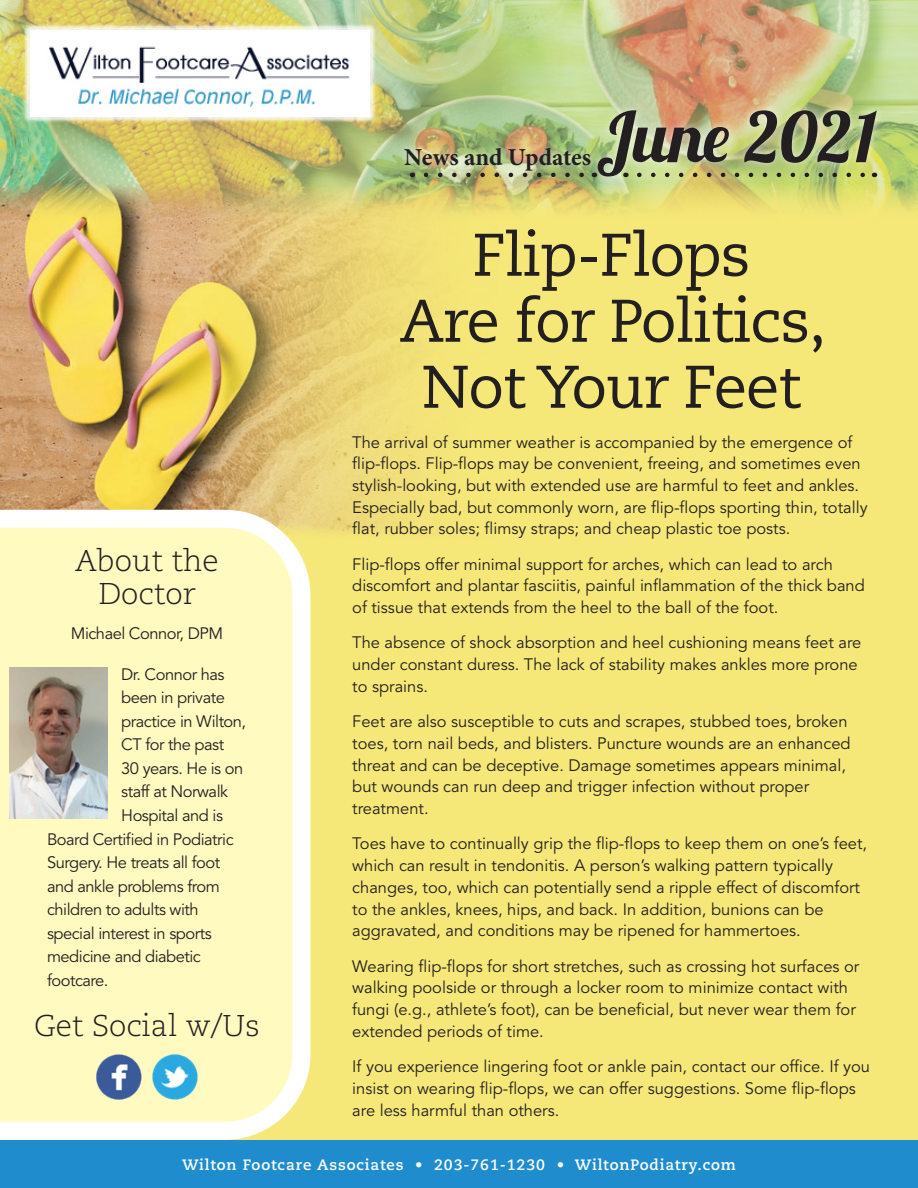
<style>
.page{position:relative;width:918px;height:1188px;background:#fff}
.page>*{position:absolute;margin:0;border:0;box-sizing:border-box;transform-origin:0 0}
.t1{font:69.15px "Lobster 1.3";letter-spacing:.01em;color:#231f20}
.t2{font:60px/66px "Caecilia LT Std";letter-spacing:-.02em;color:#231f20;text-align:center}
.t3{font:300 30px/33px "Caecilia LT Std";color:#231f20;text-align:center}
.t4{font:700 24.45px "Minion Pro";letter-spacing:-.005em;color:#231f20}
.t5{font:16.5px/21.8px "Avenir LT Std";color:#231f20}
.t6{font:16.5px "Avenir LT Std";letter-spacing:-.03em;color:#231f20}
.t7{font:700 15px "Caecilia LT Std";letter-spacing:.06em;color:#fff}
</style>
<div class="page">
<div style="left:0;top:0;width:918px;height:1157px;background:#f6e878"></div>
<img style="left:0;top:223px;width:430px;height:309px">
<img style="left:0;top:0;width:918px;height:223px">
<svg style="left:0;top:510px;width:310px;height:630px;background:#fefac5"></svg>
<div style="left:0;top:1140px;width:918px;height:48px;background:#1f8dcd"></div>
<div style="left:397px;top:101px;width:489px;height:85px;background:#fff;opacity:.75"></div>
<svg style="left:639px;top:173px;width:228px;height:4px"></svg>
<svg style="left:426px;top:173px;width:161px;height:4px"></svg>
<img style="left:10px;top:667px;width:98px;height:152px">
<div style="left:23px;top:23px;width:354px;height:100px;background:#fff;opacity:.78"></div>
<div style="left:30px;top:30px;width:340px;height:86px;background:#fff"></div>
<img style="left:49px;top:46px;width:301px;height:61px">
<img style="left:95px;top:1053px;width:47px;height:47px">
<img style="left:152px;top:1053px;width:47px;height:47px">
<h3 class="t3" style="left:75px;top:545px;width:145px">About the<br>Doctor</h3>
<p class="t6" style="left:71px;top:624px;width:154px">Michael Connor, DPM</p>
<p class="t6" style="left:121px;top:665px;width:105px">Dr. Connor has</p>
<p class="t6" style="left:121px;top:688px;width:105px">been in private</p>
<p class="t6" style="left:121px;top:712px;width:126px">practice in Wilton,</p>
<p class="t6" style="left:121px;top:735px;width:105px">CT for the past</p>
<p class="t6" style="left:121px;top:759px;width:124px">30 years. He is on</p>
<p class="t6" style="left:121px;top:782px;width:108px">staff at Norwalk</p>
<p class="t6" style="left:121px;top:806px;width:103px">Hospital and is</p>
<p class="t6" style="left:47px;top:829px;width:188px">Board Certified in Podiatric</p>
<p class="t6" style="left:47px;top:853px;width:175px">Surgery. He treats all foot</p>
<p class="t6" style="left:47px;top:876px;width:174px">and ankle problems from</p>
<p class="t6" style="left:47px;top:900px;width:153px">children to adults with</p>
<p class="t6" style="left:47px;top:924px;width:166px">special interest in sports</p>
<p class="t6" style="left:47px;top:947px;width:155px">medicine and diabetic</p>
<p class="t6" style="left:47px;top:971px;width:63px">footcare.</p>
<h3 class="t3" style="left:34px;top:1009px;width:227px">Get Social w/Us</h3>
<h1 class="t1" style="left:596px;top:93px;width:281px">June 2021</h1>
<h3 class="t4" style="left:404px;top:140px;width:188px">News and Updates</h3>
<h2 class="t2" style="left:400px;top:223px;width:428px">Flip-Flops<br>Are for Politics,<br>Not Your Feet</h2>
<p class="t5" style="left:352px;top:431px;width:517px">The arrival of summer weather is accompanied by the emergence of flip-flops. Flip-flops may be convenient, freeing, and sometimes even stylish-looking, but with extended use are harmful to feet and ankles.<br>Especially bad, but commonly worn, are flip-flops sporting thin, totally flat, rubber soles; flimsy straps; and cheap plastic toe posts.</p>
<p class="t5" style="left:352px;top:554px;width:514px">Flip-flops offer minimal support for arches, which can lead to arch discomfort and plantar fasciitis, painful inflammation of the thick band of tissue that extends from the heel to the ball of the foot.</p>
<p class="t5" style="left:352px;top:632px;width:511px">The absence of shock absorption and heel cushioning means feet are under constant duress. The lack of stability makes ankles more prone to sprains.</p>
<p class="t5" style="left:352px;top:711px;width:500px">Feet are also susceptible to cuts and scrapes, stubbed toes, broken toes, torn nail beds, and blisters. Puncture wounds are an enhanced threat and can be deceptive. Damage sometimes appears minimal, but wounds can run deep and trigger infection without proper treatment.</p>
<p class="t5" style="left:352px;top:833px;width:516px">Toes have to continually grip the flip-flops to keep them on one’s feet, which can result in tendonitis. A person’s walking pattern typically changes, too, which can potentially send a ripple effect of discomfort to the ankles, knees, hips, and back. In addition, bunions can be aggravated, and conditions may be ripened for hammertoes.</p>
<p class="t5" style="left:352px;top:956px;width:509px">Wearing flip-flops for short stretches, such as crossing hot surfaces or walking poolside or through a locker room to minimize contact with fungi (e.g., athlete’s foot), can be beneficial, but never wear them for extended periods of time.</p>
<p class="t5" style="left:352px;top:1056px;width:519px">If you experience lingering foot or ankle pain, contact our office. If you insist on wearing flip-flops, we can offer suggestions. Some flip-flops are less harmful than others.</p>
<p class="t7" style="left:182px;top:1156px;width:555px">Wilton Footcare Associates • 203-761-1230 • WiltonPodiatry.com</p>
</div>
